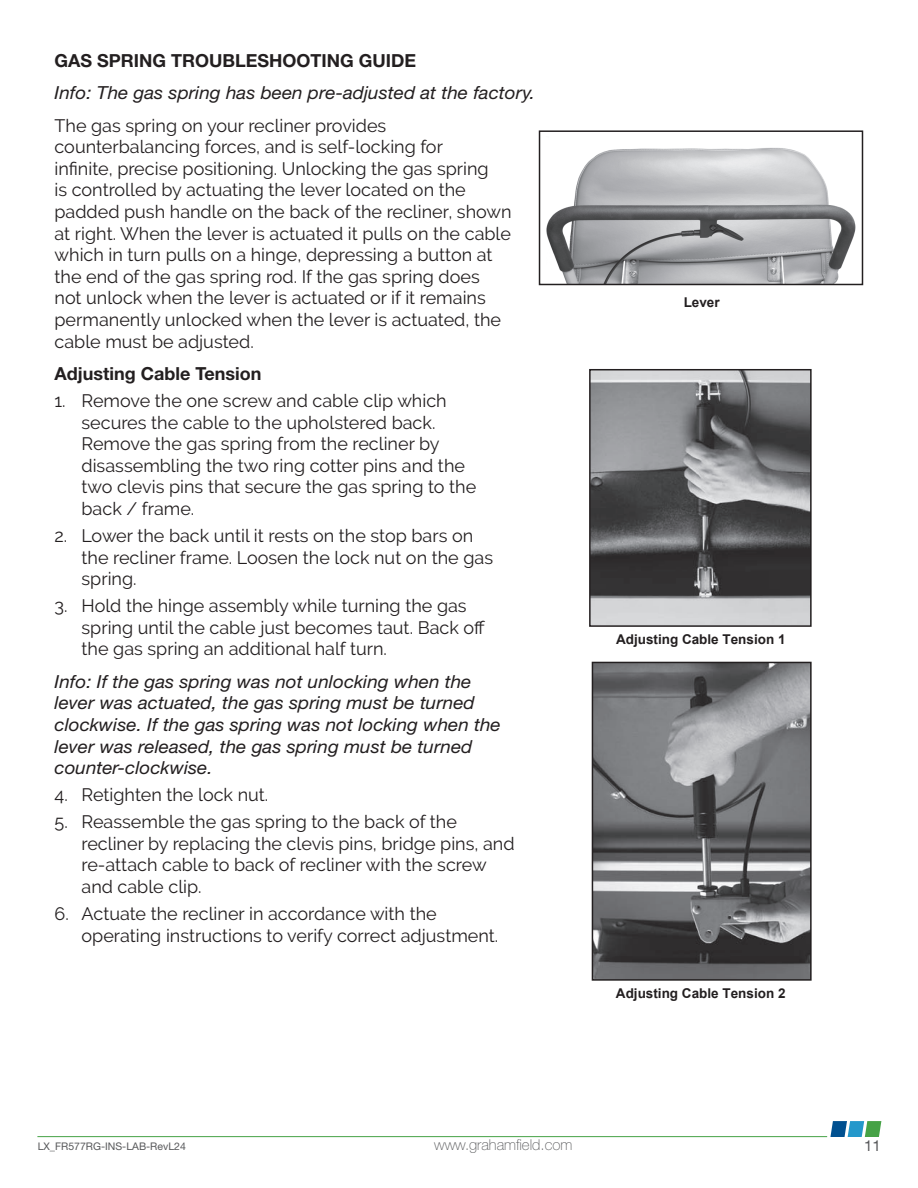
<style>
.page{position:relative;width:918px;height:1188px;background:#fff}
.page>*{position:absolute;margin:0;border:0;box-sizing:border-box;transform-origin:0 0}
.t1{font:18px/21.6px "Raleway";color:#231f20}
.t2{font:italic 18px/21.6px "Helvetica Neue LT Std";color:#231f20;scale:1.05 1}
.t3{font:700 18px "Helvetica Neue LT Std";color:#231f20}
.t4{font:100 15px "Helvetica Neue LT Std";color:#57585a}
.t5{font:15px "Helvetica Neue LT Std";color:#57585a}
.t6{font:700 13.5px "Arial";color:#231f20}
.t7{font:10.5px "Helvetica Neue LT Std";color:#57585a}
</style>
<div class="page">
<img style="left:592px;top:372px;width:217px;height:252px">
<img style="left:595px;top:665px;width:214px;height:313px">
<div style="left:589px;top:369px;width:223px;height:258px;border:2px solid #231f20"></div>
<div style="left:592px;top:662px;width:220px;height:319px;border:2px solid #231f20"></div>
<img style="left:546px;top:148px;width:310px;height:134px">
<div style="left:539px;top:130px;width:324px;height:155px;border:2px solid #231f20"></div>
<hr style="left:37px;top:1136px;width:790px;height:1px;background:#46a246">
<svg style="left:830px;top:1121px;width:51px;height:16px"></svg>
<p class="t3" style="left:55px;top:49px;width:363px">GAS SPRING TROUBLESHOOTING GUIDE</p>
<p class="t2" style="left:55px;top:82px;width:459px">Info: The gas spring has been pre-adjusted at the factory.</p>
<p class="t1" style="left:55px;top:114px;width:459px">The gas spring on your recliner provides counterbalancing forces, and is self-locking for<br>infinite, precise positioning. Unlocking the gas spring<br>is controlled by actuating the lever located on the padded push handle on the back of the recliner, shown at right. When the lever is actuated it pulls on the cable which in turn pulls on a hinge, depressing a button at the end of the gas spring rod. If the gas spring does<br>not unlock when the lever is actuated or if it remains permanently unlocked when the lever is actuated, the cable must be adjusted.</p>
<p class="t3" style="left:55px;top:363px;width:208px">Adjusting Cable Tension</p>
<p class="t1" style="left:82px;top:390px;width:396px;text-indent:-27px">1. Remove the one screw and cable clip which secures the cable to the upholstered back.<br>Remove the gas spring from the recliner by disassembling the two ring cotter pins and the two clevis pins that secure the gas spring to the back / frame.</p>
<p class="t1" style="left:82px;top:525px;width:413px;text-indent:-27px">2. Lower the back until it rests on the stop bars on the recliner frame. Loosen the lock nut on the gas spring.</p>
<p class="t1" style="left:82px;top:595px;width:405px;text-indent:-27px">3. Hold the hinge assembly while turning the gas spring until the cable just becomes taut. Back off the gas spring an additional half turn.</p>
<p class="t2" style="left:55px;top:670px;width:427px">Info: If the gas spring was not unlocking when the lever was actuated, the gas spring must be turned clockwise. If the gas spring was not locking when the lever was released, the gas spring must be turned counter-clockwise.</p>
<p class="t1" style="left:55px;top:784px;width:215px">4. Retighten the lock nut.</p>
<p class="t1" style="left:82px;top:811px;width:435px;text-indent:-27px">5. Reassemble the gas spring to the back of the recliner by replacing the clevis pins, bridge pins, and re-attach cable to back of recliner with the screw and cable clip.</p>
<p class="t1" style="left:82px;top:903px;width:418px;text-indent:-27px">6. Actuate the recliner in accordance with the operating instructions to verify correct adjustment.</p>
<p class="t6" style="left:684px;top:294px;width:38px">Lever</p>
<p class="t6" style="left:616px;top:630px;width:171px">Adjusting Cable Tension 1</p>
<p class="t6" style="left:616px;top:984px;width:171px">Adjusting Cable Tension 2</p>
<p class="t7" style="left:38px;top:1140px;width:150px">LX_FR577RG-INS-LAB-RevL24</p>
<p class="t4" style="left:434px;top:1136px;width:140px">www.grahamfield.com</p>
<p class="t5" style="left:864px;top:1137px;width:18px">11</p>
</div>
